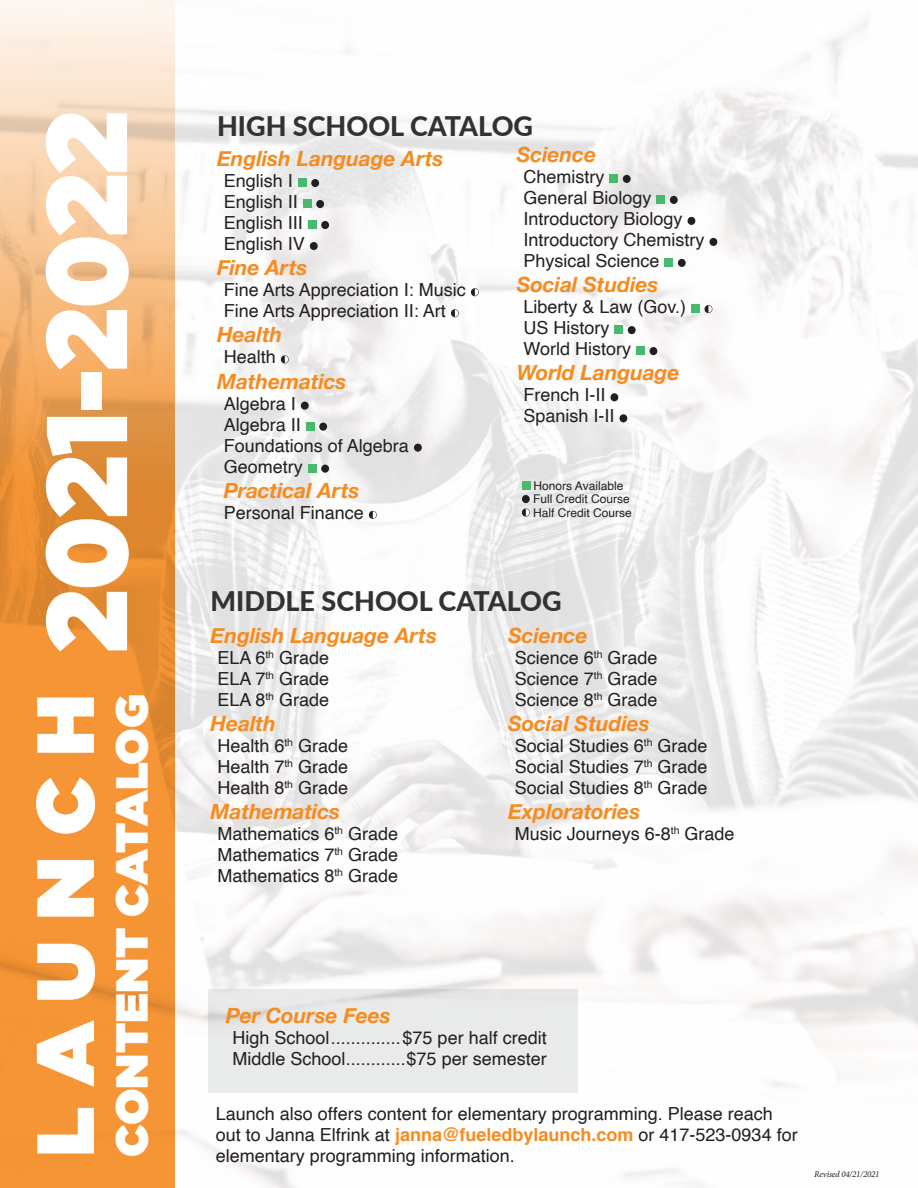
<style>
.page{position:relative;width:918px;height:1188px;background:#fff}
.page>*{position:absolute;margin:0;border:0;box-sizing:border-box;transform-origin:0 0}
.t1{font:900 114px "Gotham Narrow";color:#fff}
.t2{font:900 81px "Gotham";letter-spacing:.26em;color:#fff}
.t3{font:900 45px "Gotham";color:#fff}
.Catalog_Heading{font:800 27px "Lato";color:#313232}
.Subject_Area{font:italic 700 21px "Helvetica Neue";color:#f68b1f}
.Course_Title{font:italic 700 21px "Helvetica Neue";color:#f68b1f}
.Course_Title-2{font:18px/21px "Helvetica";color:#231f20}
.Key{font:12px "Helvetica";color:#231f20}
.t4{font:italic 9px "Minion Pro";letter-spacing:-.025em;color:#231f20}
.s1{font-weight:700;color:#f68b1f}
</style>
<div class="page">
<img style="left:176px;top:20px;width:742px;height:1168px">
<svg style="left:0;top:0;width:176px;height:1188px;fill:#f59535"></svg>
<div style="left:522px;top:481px;width:8px;height:9px;background:#48b96e"></div>
<div style="left:522px;top:495px;width:8px;height:8px;border:2px solid #231f20;border-radius:50%"></div>
<div style="left:523px;top:509px;width:6px;height:7px;background:#474344;border-radius:50%"></div>
<div style="left:522px;top:509px;width:8px;height:8px;border:2px solid #231f20;border-radius:50%"></div>
<svg style="left:526px;top:509px;width:3px;height:7px"></svg>
<div style="left:298px;top:179px;width:8px;height:8px;background:#48b96e"></div>
<div style="left:311px;top:179px;width:8px;height:8px;border:2px solid #231f20;border-radius:50%"></div>
<div style="left:303px;top:200px;width:8px;height:8px;background:#48b96e"></div>
<div style="left:316px;top:200px;width:8px;height:8px;border:2px solid #231f20;border-radius:50%"></div>
<div style="left:308px;top:221px;width:8px;height:8px;background:#48b96e"></div>
<div style="left:321px;top:221px;width:8px;height:8px;border:2px solid #231f20;border-radius:50%"></div>
<div style="left:310px;top:242px;width:8px;height:8px;border:2px solid #231f20;border-radius:50%"></div>
<div style="left:472px;top:289px;width:6px;height:7px;background:#3d3a3b;border-radius:50%"></div>
<div style="left:471px;top:288px;width:8px;height:8px;border:2px solid #231f20;border-radius:50%"></div>
<svg style="left:475px;top:289px;width:3px;height:7px"></svg>
<div style="left:452px;top:310px;width:6px;height:7px;background:#3b3738;border-radius:50%"></div>
<div style="left:451px;top:309px;width:8px;height:8px;border:2px solid #231f20;border-radius:50%"></div>
<svg style="left:455px;top:310px;width:3px;height:7px"></svg>
<div style="left:282px;top:356px;width:6px;height:7px;background:#514e4f;border-radius:50%"></div>
<div style="left:281px;top:355px;width:8px;height:8px;border:2px solid #231f20;border-radius:50%"></div>
<svg style="left:285px;top:356px;width:3px;height:7px"></svg>
<div style="left:302px;top:402px;width:6px;height:7px;background:#231f20;border-radius:50%"></div>
<div style="left:301px;top:402px;width:8px;height:8px;border:2px solid #231f20;border-radius:50%"></div>
<div style="left:306px;top:422px;width:8px;height:9px;background:#48b96e"></div>
<div style="left:320px;top:423px;width:6px;height:7px;background:#231f20;border-radius:50%"></div>
<div style="left:319px;top:423px;width:8px;height:8px;border:2px solid #231f20;border-radius:50%"></div>
<div style="left:415px;top:444px;width:6px;height:7px;background:#231f20;border-radius:50%"></div>
<div style="left:414px;top:444px;width:8px;height:8px;border:2px solid #231f20;border-radius:50%"></div>
<div style="left:308px;top:464px;width:8px;height:9px;background:#48b96e"></div>
<div style="left:322px;top:465px;width:6px;height:7px;background:#231f20;border-radius:50%"></div>
<div style="left:321px;top:465px;width:8px;height:8px;border:2px solid #231f20;border-radius:50%"></div>
<div style="left:369px;top:511px;width:8px;height:8px;border:2px solid #231f20;border-radius:50%"></div>
<svg style="left:370px;top:511px;width:6px;height:7px"></svg>
<div style="left:609px;top:175px;width:9px;height:8px;background:#48b96e"></div>
<div style="left:623px;top:175px;width:8px;height:8px;border:2px solid #231f20;border-radius:50%"></div>
<div style="left:657px;top:196px;width:8px;height:8px;background:#48b96e"></div>
<div style="left:670px;top:196px;width:8px;height:8px;border:2px solid #231f20;border-radius:50%"></div>
<div style="left:688px;top:218px;width:7px;height:6px;background:#231f20;border-radius:50%"></div>
<div style="left:688px;top:217px;width:7px;height:8px;border:2px solid #231f20;border-radius:50%"></div>
<div style="left:710px;top:239px;width:7px;height:6px;background:#231f20;border-radius:50%"></div>
<div style="left:709px;top:238px;width:8px;height:8px;border:2px solid #231f20;border-radius:50%"></div>
<div style="left:665px;top:259px;width:8px;height:8px;background:#48b96e"></div>
<div style="left:678px;top:259px;width:8px;height:8px;border:2px solid #231f20;border-radius:50%"></div>
<div style="left:691px;top:305px;width:9px;height:8px;background:#48b96e"></div>
<div style="left:705px;top:305px;width:7px;height:8px;border:2px solid #231f20;border-radius:50%"></div>
<svg style="left:708px;top:306px;width:4px;height:7px"></svg>
<div style="left:614px;top:326px;width:9px;height:8px;background:#48b96e"></div>
<div style="left:628px;top:326px;width:8px;height:8px;border:2px solid #231f20;border-radius:50%"></div>
<div style="left:636px;top:347px;width:9px;height:8px;background:#48b96e"></div>
<div style="left:650px;top:348px;width:7px;height:6px;background:#231f20;border-radius:50%"></div>
<div style="left:650px;top:347px;width:7px;height:8px;border:2px solid #231f20;border-radius:50%"></div>
<div style="left:611px;top:394px;width:7px;height:7px;background:#231f20;border-radius:50%"></div>
<div style="left:610px;top:393px;width:8px;height:8px;border:2px solid #231f20;border-radius:50%"></div>
<div style="left:620px;top:415px;width:7px;height:7px;background:#231f20;border-radius:50%"></div>
<div style="left:619px;top:414px;width:8px;height:8px;border:2px solid #231f20;border-radius:50%"></div>
<div style="left:208px;top:989px;width:370px;height:104px;background:#e9eaea"></div>
<p class="t1" style="left:10px;top:652px;width:543px;rotate:-90deg">2021-2022</p>
<p class="t2" style="left:7px;top:1157px;width:464px;rotate:-90deg">LAUNCH</p>
<p class="t3" style="left:100px;top:1157px;width:464px;rotate:-90deg">CONTENT CATALOG</p>
<p class="Catalog_Heading" style="left:217px;top:106px;width:318px">HIGH SCHOOL CATALOG</p>
<p class="Subject_Area" style="left:217px;top:142px;width:228px">English Language Arts</p>
<p class="Course_Title-2" style="left:224px;top:171px;width:71px">English I</p>
<p class="Course_Title-2" style="left:224px;top:192px;width:76px">English II</p>
<p class="Course_Title-2" style="left:224px;top:213px;width:81px">English III</p>
<p class="Course_Title-2" style="left:224px;top:234px;width:83px">English IV</p>
<p class="Subject_Area" style="left:217px;top:251px;width:92px">Fine Arts</p>
<p class="Course_Title-2" style="left:224px;top:280px;width:244px">Fine Arts Appreciation I: Music</p>
<p class="Course_Title-2" style="left:224px;top:301px;width:224px">Fine Arts Appreciation II: Art</p>
<p class="Subject_Area" style="left:217px;top:319px;width:67px">Health</p>
<p class="Course_Title-2" style="left:224px;top:347px;width:54px">Health</p>
<p class="Subject_Area" style="left:217px;top:365px;width:131px">Mathematics</p>
<p class="Course_Title-2" style="left:224px;top:393px;width:74px">Algebra I</p>
<p class="Course_Title-2" style="left:224px;top:414px;width:79px">Algebra II</p>
<p class="Course_Title-2" style="left:224px;top:435px;width:187px">Foundations of Algebra</p>
<p class="Course_Title-2" style="left:224px;top:456px;width:81px">Geometry</p>
<p class="Course_Title" style="left:224px;top:474px;width:137px">Practical Arts</p>
<p class="Course_Title-2" style="left:224px;top:503px;width:142px">Personal Finance</p>
<p class="Subject_Area" style="left:517px;top:138px;width:81px">Science</p>
<p class="Course_Title-2" style="left:523px;top:167px;width:183px">Chemistry<br>General Biology<br>Introductory Biology<br>Introductory Chemistry<br>Physical Science</p>
<p class="Subject_Area" style="left:517px;top:268px;width:143px">Social Studies</p>
<p class="Course_Title-2" style="left:523px;top:297px;width:164px">Liberty &amp; Law (Gov.)<br>US History<br>World History</p>
<p class="Subject_Area" style="left:517px;top:356px;width:164px">World Language</p>
<p class="Course_Title-2" style="left:523px;top:385px;width:93px">French I-II<br>Spanish I-II</p>
<p class="Key" style="left:534px;top:476px;width:91px">Honors Available</p>
<p class="Key" style="left:533px;top:490px;width:98px">Full Credit Course</p>
<p class="Key" style="left:533px;top:503px;width:100px">Half Credit Course</p>
<p class="Catalog_Heading" style="left:211px;top:581px;width:353px">MIDDLE SCHOOL CATALOG</p>
<p class="Subject_Area" style="left:211px;top:619px;width:228px">English Language Arts</p>
<p class="Course_Title-2" style="left:217px;top:648px;width:113px">ELA 6<sup>th</sup> Grade</p>
<p class="Course_Title-2" style="left:217px;top:669px;width:113px">ELA 7<sup>th</sup> Grade</p>
<p class="Course_Title-2" style="left:217px;top:690px;width:113px">ELA 8<sup>th</sup> Grade</p>
<p class="Subject_Area" style="left:211px;top:707px;width:67px">Health</p>
<p class="Course_Title-2" style="left:217px;top:736px;width:132px">Health 6<sup>th</sup> Grade</p>
<p class="Course_Title-2" style="left:217px;top:757px;width:132px">Health 7<sup>th</sup> Grade</p>
<p class="Course_Title-2" style="left:217px;top:778px;width:132px">Health 8<sup>th</sup> Grade</p>
<p class="Subject_Area" style="left:211px;top:796px;width:131px">Mathematics</p>
<p class="Course_Title-2" style="left:217px;top:824px;width:182px">Mathematics 6<sup>th</sup> Grade</p>
<p class="Course_Title-2" style="left:217px;top:845px;width:182px">Mathematics 7<sup>th</sup> Grade</p>
<p class="Course_Title-2" style="left:217px;top:866px;width:182px">Mathematics 8<sup>th</sup> Grade</p>
<p class="Subject_Area" style="left:508px;top:619px;width:81px">Science</p>
<p class="Course_Title-2" style="left:515px;top:648px;width:144px;text-align:justify">Science 6<sup>th</sup> Grade Science 7<sup>th</sup> Grade Science 8<sup>th</sup> Grade</p>
<p class="Subject_Area" style="left:508px;top:707px;width:143px">Social Studies</p>
<p class="Course_Title-2" style="left:515px;top:736px;width:194px;text-align:justify">Social Studies 6<sup>th</sup> Grade Social Studies 7<sup>th</sup> Grade Social Studies 8<sup>th</sup> Grade</p>
<p class="Subject_Area" style="left:508px;top:796px;width:134px">Exploratories</p>
<p class="Course_Title-2" style="left:515px;top:824px;width:221px">Music Journeys 6-8<sup>th</sup> Grade</p>
<p class="Subject_Area" style="left:226px;top:999px;width:167px">Per Course Fees</p>
<p class="Course_Title-2" style="left:232px;top:1027px;width:316px">High School..............$75 per half credit</p>
<p class="Course_Title-2" style="left:232px;top:1048px;width:316px">Middle School............$75 per semester</p>
<p class="Course_Title-2" style="left:216px;top:1103px;width:583px">Launch also offers content for elementary programming. Please reach out to Janna Elfrink at <span class="s1">janna@fueledbylaunch.com</span> or 417-523-0934 for elementary programming information.</p>
<p class="t4" style="left:814px;top:1168px;width:67px">Revised 04/21/2021</p>
</div>
